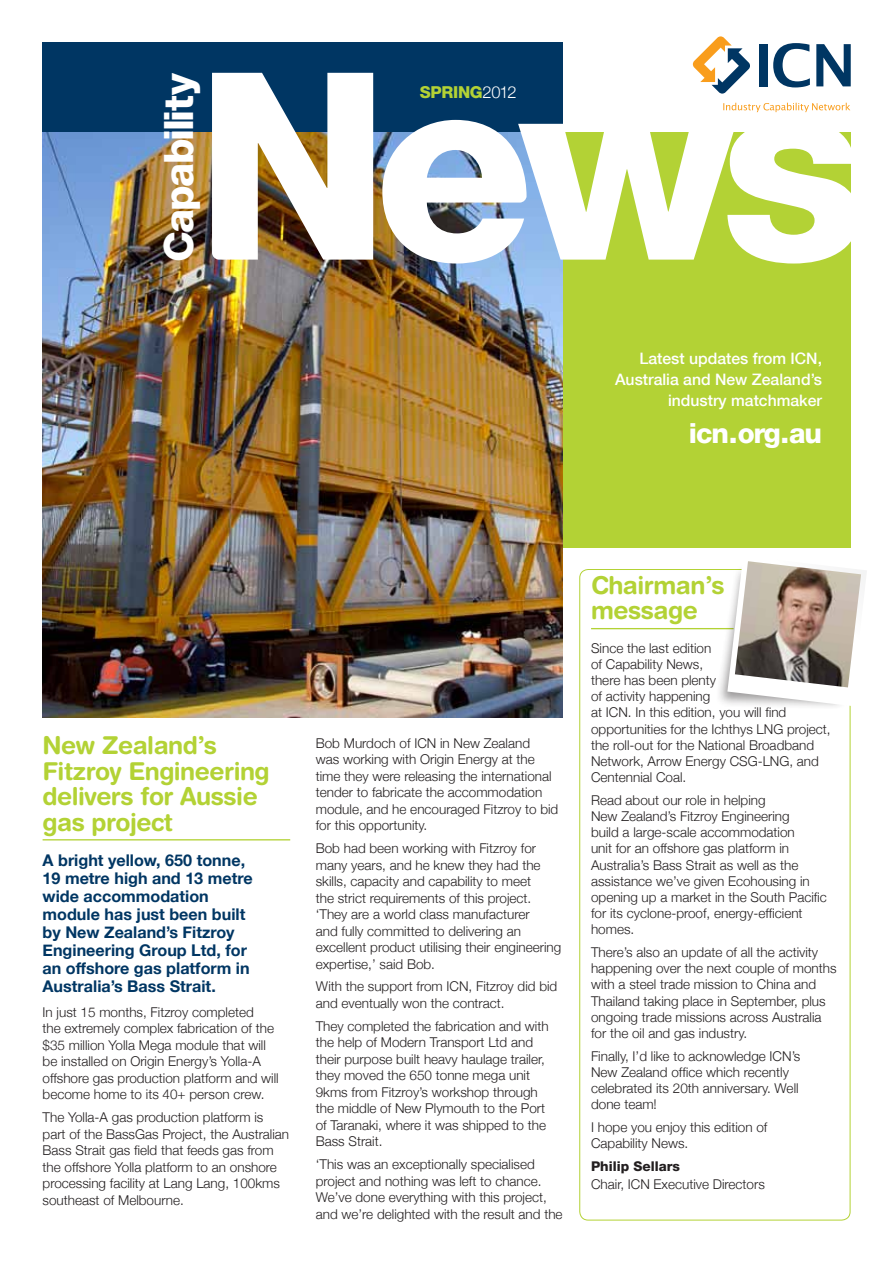
<style>
.page{position:relative;width:893px;height:1263px;background:#fff}
.page>*{position:absolute;margin:0;border:0;box-sizing:border-box;transform-origin:0 0}
.t1{font:800 40.65px "Helvetica Neue";letter-spacing:-.04em;color:#fff}
.t2{font:800 27.9px "Helvetica Neue";letter-spacing:-.04em;color:#fff}
.t3{font:700 24.75px/25.5px "Helvetica Rounded";letter-spacing:-.02em;color:#b3d235}
.t4{font:800 16.5px "Helvetica Neue";letter-spacing:-.02em;color:#b3d235}
.t5{font:700 16.2px/18px "Helvetica Neue";color:#003663}
.t6{font:500 15.75px/21px "Helvetica Neue";color:#fff;text-align:right}
.t7{font:300 13.5px/16.5px "Helvetica Neue";color:#231f20}
.t8{font:800 13.5px "Helvetica Neue";color:#231f20}
.s1{font-weight:300;color:#fff}
</style>
<div class="page">
<div style="left:46px;top:132px;width:804px;height:415px;background:#b3d235"></div>
<div style="left:43px;top:43px;width:520px;height:232px;background:#003663"></div>
<img style="left:43px;top:132px;width:520px;height:586px">
<hr style="left:43px;top:839px;width:247px;height:1px;background:#b3d235">
<hr style="left:591px;top:628px;width:143px;height:1px;background:#b3d235">
<div style="left:759px;top:44px;width:9px;height:42px;background:#003663"></div>
<svg style="left:773px;top:43px;width:37px;height:44px"></svg>
<svg style="left:816px;top:44px;width:35px;height:42px"></svg>
<svg style="left:693px;top:36px;width:57px;height:58px"></svg>
<svg style="left:723px;top:103px;width:127px;height:9px"></svg>
<svg style="left:212px;top:73px;width:161px;height:187px"></svg>
<svg style="left:382px;top:120px;width:469px;height:144px"></svg>
<div style="left:714px;top:563px;width:146px;height:146px;background:#231f20;opacity:.45"></div>
<svg style="left:727px;top:563px;width:140px;height:143px"></svg>
<img style="left:735px;top:561px;width:126px;height:126px">
<h1 class="t1" style="left:155px;top:262px;width:192px;rotate:-90deg">Capability</h1>
<p class="t4" style="left:420px;top:82px;width:98px">SPRING<span class="s1">2012</span></p>
<p class="t6" style="left:615px;top:347px;width:208px">Latest updates from ICN,<br>Australia and New Zealand’s industry matchmaker</p>
<h2 class="t2" style="left:689px;top:416px;width:135px">icn.org.au</h2>
<h3 class="t3" style="left:43px;top:732px;width:229px">New Zealand’s<br>Fitzroy Engineering delivers for Aussie gas project</h3>
<p class="t5" style="left:43px;top:850px;width:212px">A bright yellow, 650 tonne,<br>19 metre high and 13 metre wide accommodation module has just been built by New Zealand’s Fitzroy<br>Engineering Group Ltd, for an offshore gas platform in<br>Australia’s Bass Strait.</p>
<p class="t7" style="left:43px;top:1003px;width:238px">In just 15 months, Fitzroy completed<br>the extremely complex fabrication of the $35 million Yolla Mega module that will be installed on Origin Energy’s Yolla-A offshore gas production platform and will become home to its 40+ person crew.</p>
<p class="t7" style="left:43px;top:1108px;width:248px">The Yolla-A gas production platform is part of the BassGas Project, the Australian Bass Strait gas field that feeds gas from the offshore Yolla platform to an onshore processing facility at Lang Lang, 100kms southeast of Melbourne.</p>
<p class="t7" style="left:316px;top:734px;width:244px">Bob Murdoch of ICN in New Zealand<br>was working with Origin Energy at the time they were releasing the international tender to fabricate the accommodation module, and he encouraged Fitzroy to bid for this opportunity.</p>
<p class="t7" style="left:316px;top:839px;width:247px">Bob had been working with Fitzroy for many years, and he knew they had the skills, capacity and capability to meet<br>the strict requirements of this project. ‘They are a world class manufacturer<br>and fully committed to delivering an excellent product utilising their engineering expertise,’ said Bob.</p>
<p class="t7" style="left:316px;top:977px;width:243px">With the support from ICN, Fitzroy did bid and eventually won the contract.</p>
<p class="t7" style="left:316px;top:1017px;width:234px">They completed the fabrication and with the help of Modern Transport Ltd and their purpose built heavy haulage trailer, they moved the 650 tonne mega unit 9kms from Fitzroy’s workshop through the middle of New Plymouth to the Port of Taranaki, where it was shipped to the Bass Strait.</p>
<p class="t7" style="left:316px;top:1155px;width:248px">‘This was an exceptionally specialised project and nothing was left to chance.<br>We’ve done everything with this project, and we’re delighted with the result and the</p>
<h3 class="t3" style="left:591px;top:572px;width:135px">Chairman’s message</h3>
<p class="t7" style="left:591px;top:639px;width:241px">Since the last edition<br>of Capability News,<br>there has been plenty<br>of activity happening<br>at ICN. In this edition, you will find opportunities for the Ichthys LNG project, the roll-out for the National Broadband<br>Network, Arrow Energy CSG-LNG, and<br>Centennial Coal.</p>
<p class="t7" style="left:591px;top:791px;width:237px">Read about our role in helping<br>New Zealand’s Fitzroy Engineering<br>build a large-scale accommodation<br>unit for an offshore gas platform in Australia’s Bass Strait as well as the assistance we’ve given Ecohousing in opening up a market in the South Pacific for its cyclone-proof, energy-efficient homes.</p>
<p class="t7" style="left:591px;top:943px;width:247px">There’s also an update of all the activity happening over the next couple of months with a steel trade mission to China and Thailand taking place in September, plus ongoing trade missions across Australia for the oil and gas industry.</p>
<p class="t7" style="left:591px;top:1047px;width:211px">Finally, I’d like to acknowledge ICN’s<br>New Zealand office which recently celebrated its 20th anniversary. Well done team!</p>
<p class="t7" style="left:591px;top:1118px;width:178px">I hope you enjoy this edition of<br>Capability News.</p>
<p class="t8" style="left:591px;top:1158px;width:91px">Philip Sellars</p>
<p class="t7" style="left:591px;top:1175px;width:175px">Chair, ICN Executive Directors</p>
</div>
